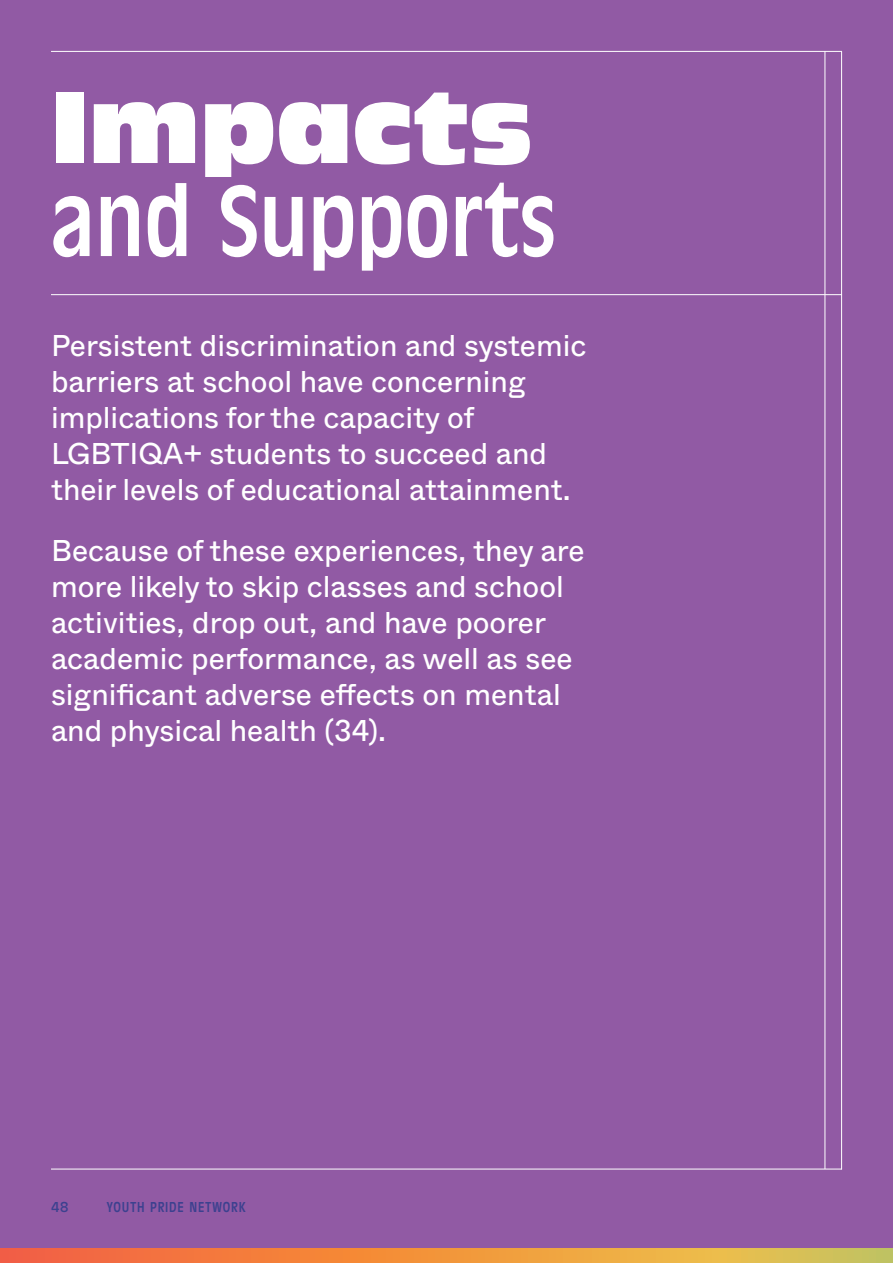
<style>
.page{position:relative;width:893px;height:1263px;background:#915aa4}
.page>*{position:absolute;margin:0;border:0;box-sizing:border-box;transform-origin:0 0}
.t1{font:105px "Antique Oli Com";color:#fff}
.t2{font:105px "Antique Oli Con";color:#fff}
.t3{font:30px/36px "Whyte";color:#fff}
.t4{font:15px "Antique Oli";color:#3c418f}
</style>
<div class="page">
<hr style="left:51px;top:1169px;width:791px;height:1px;background:#fff">
<hr style="left:51px;top:51px;width:791px;height:1px;background:#fff">
<hr style="left:51px;top:294px;width:791px;height:1px;background:#fff">
<hr style="left:825px;top:51px;width:1px;height:1118px;background:#fff">
<hr style="left:841px;top:51px;width:1px;height:1118px;background:#fff">
<svg style="left:0;top:1248px;width:893px;height:15px;background:#ec9543"></svg>
<h1 class="t1" style="left:51px;top:69px;width:483px">Impacts</h1>
<h1 class="t2" style="left:95px;top:164px;width:463px">■ ◆ □▼▲</h1>
<p class="t3" style="left:51px;top:325px;width:537px">Persistent discrimination and systemic barriers at school have concerning implications for the capacity of LGBTIQA+ students to succeed and their levels of educational attainment.</p>
<p class="t3" style="left:51px;top:531px;width:535px">Because of these experiences, they are more likely to skip classes and school activities, drop out, and have poorer academic performance, as well as see significant adverse effects on mental and physical health (34).</p>
<p class="t4" style="left:51px;top:1199px;width:19px">48</p>
</div>
